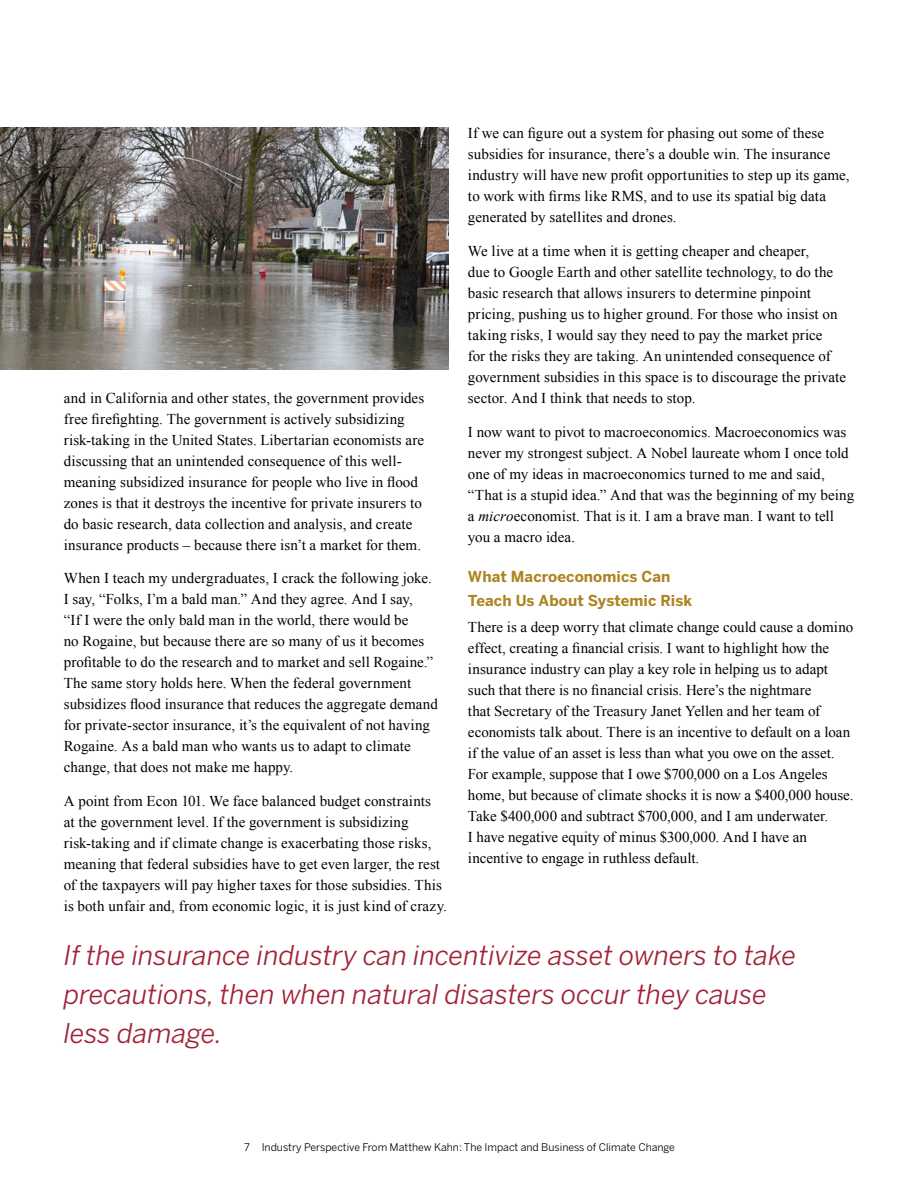
<style>
.page{position:relative;width:918px;height:1188px;background:#fff}
.page>*{position:absolute;margin:0;border:0;box-sizing:border-box;transform-origin:0 0}
.t1{font:italic 27px/39px "Benton Sans";color:#a12236}
.t2{font:15px/21px "Times New Roman";letter-spacing:.005em;color:#000}
.t3{font:700 15px/24px "Benton Sans";letter-spacing:.005em;color:#ad8421}
.t4{font:10.5px "Benton Sans";color:#000}
.s1{font-style:italic}
</style>
<div class="page">
<img style="left:0;top:128px;width:448px;height:241px">
<p class="t2" style="left:64px;top:387px;width:362px">and in California and other states, the government provides free firefighting. The government is actively subsidizing risk-taking in the United States. Libertarian economists are discussing that an unintended consequence of this well&shy;meaning subsidized insurance for people who live in flood zones is that it destroys the incentive for private insurers to do basic research, data collection and analysis, and create insurance products – because there isn’t a market for them.</p>
<p class="t2" style="left:64px;top:568px;width:376px">When I teach my undergraduates, I crack the following joke.<br>I say, “Folks, I’m a bald man.” And they agree. And I say,<br>“If I were the only bald man in the world, there would be<br>no Rogaine, but because there are so many of us it becomes profitable to do the research and to market and sell Rogaine.” The same story holds here. When the federal government subsidizes flood insurance that reduces the aggregate demand for private-sector insurance, it’s the equivalent of not having Rogaine. As a bald man who wants us to adapt to climate change, that does not make me happy.</p>
<p class="t2" style="left:64px;top:790px;width:385px">A point from Econ 101. We face balanced budget constraints<br>at the government level. If the government is subsidizing risk-taking and if climate change is exacerbating those risks, meaning that federal subsidies have to get even larger, the rest of the taxpayers will pay higher taxes for those subsidies. This is both unfair and, from economic logic, it is just kind of crazy.</p>
<p class="t2" style="left:468px;top:122px;width:383px">If we can figure out a system for phasing out some of these subsidies for insurance, there’s a double win. The insurance industry will have new profit opportunities to step up its game, to work with firms like RMS, and to use its spatial big data generated by satellites and drones.</p>
<p class="t2" style="left:468px;top:240px;width:380px">We live at a time when it is getting cheaper and cheaper,<br>due to Google Earth and other satellite technology, to do the basic research that allows insurers to determine pinpoint pricing, pushing us to higher ground. For those who insist on taking risks, I would say they need to pay the market price<br>for the risks they are taking. An unintended consequence of government subsidies in this space is to discourage the private sector. And I think that needs to stop.</p>
<p class="t2" style="left:468px;top:421px;width:388px">I now want to pivot to macroeconomics. Macroeconomics was never my strongest subject. A Nobel laureate whom I once told one of my ideas in macroeconomics turned to me and said, “That is a stupid idea.” And that was the beginning of my being a <span class="s1">micro</span>economist. That is it. I am a brave man. I want to tell you a macro idea.</p>
<p class="t3" style="left:468px;top:564px;width:226px">What Macroeconomics Can<br>Teach Us About Systemic Risk</p>
<p class="t2" style="left:468px;top:616px;width:387px">There is a deep worry that climate change could cause a domino effect, creating a financial crisis. I want to highlight how the insurance industry can play a key role in helping us to adapt such that there is no financial crisis. Here’s the nightmare<br>that Secretary of the Treasury Janet Yellen and her team of economists talk about. There is an incentive to default on a loan if the value of an asset is less than what you owe on the asset.<br>For example, suppose that I owe $700,000 on a Los Angeles home, but because of climate shocks it is now a $400,000 house.<br>Take $400,000 and subtract $700,000, and I am underwater.<br>I have negative equity of minus $300,000. And I have an incentive to engage in ruthless default.</p>
<h1 class="t1" style="left:64px;top:936px;width:734px">If the insurance industry can incentivize asset owners to take precautions, then when natural disasters occur they cause less damage.</h1>
<p class="t4" style="left:244px;top:1141px;width:432px">7 Industry Perspective From Matthew Kahn: The Impact and Business of Climate Change</p>
</div>
